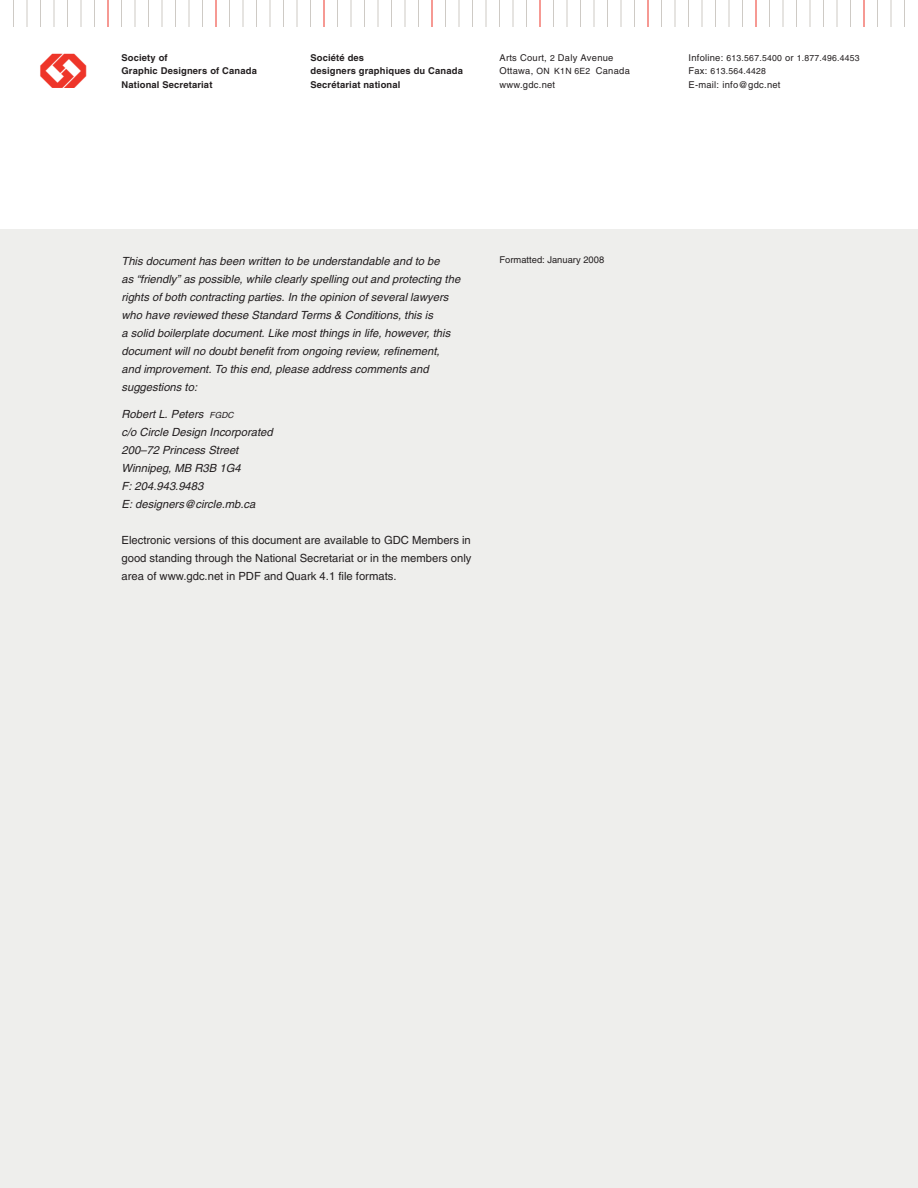
<style>
.page{position:relative;width:918px;height:1188px;background:#fff}
.page>*{position:absolute;margin:0;border:0;box-sizing:border-box;transform-origin:0 0}
.t1{font:42.75px "GDC Fontshack 5";color:#ee3529}
.t2{font:italic 11.25px/18px "Helvetica";color:#231f20}
.t3{font:11.25px/18px "Helvetica";color:#231f20;text-align:justify}
.t4{font:700 9.3px/13.5px "Helvetica";letter-spacing:.015em;color:#231f20}
.t5{font:9.3px/13.5px "Helvetica";letter-spacing:.03em;color:#231f20}
.t6{font:9.3px "Helvetica";color:#231f20}
.t7{font:8.7px/13.5px "Helvetica";letter-spacing:.03em;color:#231f20}
.s1{font-size:8.7px}
.s2{font-size:9.3px}
.s3{font-size:8.4px}
</style>
<div class="page">
<div style="left:0;top:230px;width:918px;height:958px;background:#eeeeec"></div>
<svg style="left:13px;top:0;width:1px;height:27px"></svg>
<svg style="left:27px;top:0;width:1px;height:27px"></svg>
<svg style="left:40px;top:0;width:1px;height:27px"></svg>
<svg style="left:54px;top:0;width:1px;height:27px"></svg>
<svg style="left:67px;top:0;width:1px;height:27px"></svg>
<svg style="left:81px;top:0;width:1px;height:27px"></svg>
<svg style="left:94px;top:0;width:1px;height:27px"></svg>
<svg style="left:108px;top:0;width:1px;height:27px"></svg>
<svg style="left:121px;top:0;width:1px;height:27px"></svg>
<svg style="left:135px;top:0;width:1px;height:27px"></svg>
<svg style="left:148px;top:0;width:1px;height:27px"></svg>
<svg style="left:162px;top:0;width:1px;height:27px"></svg>
<svg style="left:175px;top:0;width:1px;height:27px"></svg>
<svg style="left:189px;top:0;width:1px;height:27px"></svg>
<svg style="left:202px;top:0;width:1px;height:27px"></svg>
<svg style="left:216px;top:0;width:1px;height:27px"></svg>
<svg style="left:229px;top:0;width:1px;height:27px"></svg>
<svg style="left:243px;top:0;width:1px;height:27px"></svg>
<svg style="left:256px;top:0;width:1px;height:27px"></svg>
<svg style="left:270px;top:0;width:1px;height:27px"></svg>
<svg style="left:283px;top:0;width:1px;height:27px"></svg>
<svg style="left:297px;top:0;width:1px;height:27px"></svg>
<svg style="left:310px;top:0;width:1px;height:27px"></svg>
<svg style="left:324px;top:0;width:1px;height:27px"></svg>
<svg style="left:337px;top:0;width:1px;height:27px"></svg>
<svg style="left:351px;top:0;width:1px;height:27px"></svg>
<svg style="left:364px;top:0;width:1px;height:27px"></svg>
<svg style="left:378px;top:0;width:1px;height:27px"></svg>
<svg style="left:391px;top:0;width:1px;height:27px"></svg>
<svg style="left:405px;top:0;width:1px;height:27px"></svg>
<svg style="left:418px;top:0;width:1px;height:27px"></svg>
<svg style="left:432px;top:0;width:1px;height:27px"></svg>
<svg style="left:445px;top:0;width:1px;height:27px"></svg>
<svg style="left:459px;top:0;width:1px;height:27px"></svg>
<svg style="left:472px;top:0;width:1px;height:27px"></svg>
<svg style="left:486px;top:0;width:1px;height:27px"></svg>
<svg style="left:499px;top:0;width:1px;height:27px"></svg>
<svg style="left:513px;top:0;width:1px;height:27px"></svg>
<svg style="left:526px;top:0;width:1px;height:27px"></svg>
<svg style="left:540px;top:0;width:1px;height:27px"></svg>
<svg style="left:648px;top:0;width:1px;height:27px"></svg>
<svg style="left:553px;top:0;width:1px;height:27px"></svg>
<svg style="left:567px;top:0;width:1px;height:27px"></svg>
<svg style="left:580px;top:0;width:1px;height:27px"></svg>
<svg style="left:594px;top:0;width:1px;height:27px"></svg>
<svg style="left:607px;top:0;width:1px;height:27px"></svg>
<svg style="left:621px;top:0;width:1px;height:27px"></svg>
<svg style="left:634px;top:0;width:1px;height:27px"></svg>
<svg style="left:661px;top:0;width:1px;height:27px"></svg>
<svg style="left:675px;top:0;width:1px;height:27px"></svg>
<svg style="left:688px;top:0;width:1px;height:27px"></svg>
<svg style="left:702px;top:0;width:1px;height:27px"></svg>
<svg style="left:715px;top:0;width:1px;height:27px"></svg>
<svg style="left:729px;top:0;width:1px;height:27px"></svg>
<svg style="left:742px;top:0;width:1px;height:27px"></svg>
<svg style="left:756px;top:0;width:1px;height:27px"></svg>
<svg style="left:769px;top:0;width:1px;height:27px"></svg>
<svg style="left:783px;top:0;width:1px;height:27px"></svg>
<svg style="left:796px;top:0;width:1px;height:27px"></svg>
<svg style="left:810px;top:0;width:1px;height:27px"></svg>
<svg style="left:823px;top:0;width:1px;height:27px"></svg>
<svg style="left:837px;top:0;width:1px;height:27px"></svg>
<svg style="left:850px;top:0;width:1px;height:27px"></svg>
<svg style="left:864px;top:0;width:1px;height:27px"></svg>
<svg style="left:877px;top:0;width:1px;height:27px"></svg>
<svg style="left:891px;top:0;width:1px;height:27px"></svg>
<svg style="left:904px;top:0;width:1px;height:27px"></svg>
<h1 class="t1" style="left:40px;top:48px;width:50px">G</h1>
<p class="t4" style="left:122px;top:52px;width:137px">Society of<br>Graphic Designers of Canada<br>National Secretariat</p>
<p class="t4" style="left:310px;top:52px;width:154px">Société des<br>designers graphiques du Canada<br>Secrétariat national</p>
<p class="t5" style="left:500px;top:52px;width:132px">Arts Court, <span class="s1">2</span> Daly Avenue<br>Ottawa, <span class="s1">ON K1N 6E2</span> Canada</p>
<p class="t5" style="left:499px;top:79px;width:57px">www.gdc.net</p>
<p class="t7" style="left:688px;top:52px;width:173px"><span class="s2">Infoline:</span> 613.567.5400 <span class="s2">or</span> 1.877.496.4453<br><span class="s2">Fax:</span> 613.564.4428</p>
<p class="t5" style="left:688px;top:79px;width:94px">E-mail: info@gdc.net</p>
<p class="t2" style="left:122px;top:253px;width:343px">This document has been written to be understandable and to be<br>as “friendly ” as possible, while clearly spelling out and protecting the rights of both contracting parties. In the opinion of several lawyers who have reviewed these Standard Terms &amp; Conditions, this is<br>a solid boilerplate document. Like most things in life, however, this document will no doubt benefit from ongoing review, refinement, and improvement. To this end, please address comments and suggestions to:</p>
<p class="t2" style="left:121px;top:406px;width:155px">Robert L. Peters <span class="s3">FGDC<br></span>c/o Circle Design Incorporated<br>200–72 Princess Street<br>Winnipeg, MB R3B 1G4<br>F: 204.943.9483<br>E: designers@circle.mb.ca</p>
<p class="t3" style="left:122px;top:532px;width:352px">Electronic versions of this document are available to GDC Members in good standing through the National Secretariat or in the members only area of www.gdc.net in PDF and Quark 4.1 file formats.</p>
<p class="t6" style="left:500px;top:257px;width:106px">Formatted: January 2008</p>
</div>
